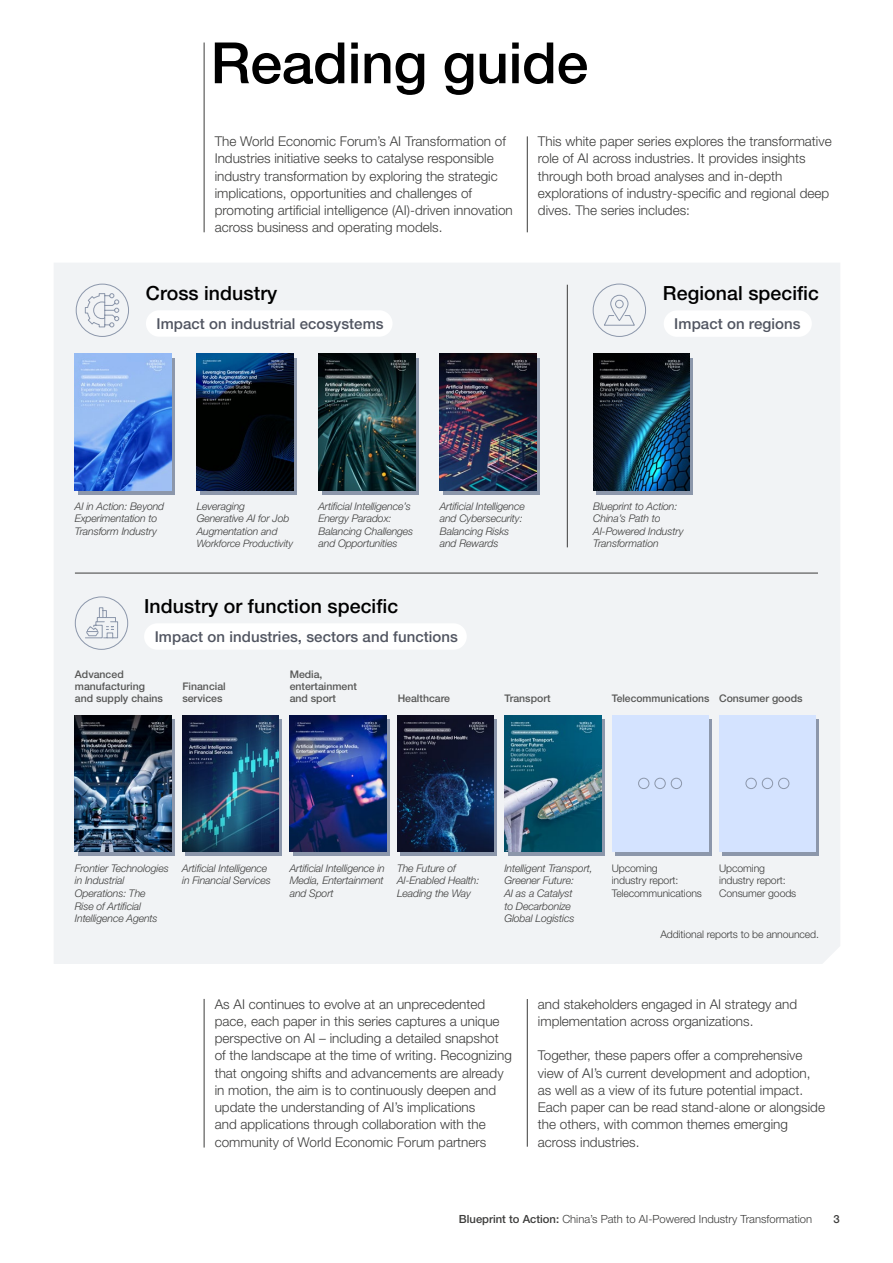
<style>
.page{position:relative;width:893px;height:1263px;background:#fff}
.page>*{position:absolute;margin:0;border:0;box-sizing:border-box;transform-origin:0 0}
.t1{font:500 57px "Helvetica Neue LT Pro";letter-spacing:-.005em;color:#000}
.t2{font:500 19.5px "Helvetica Neue LT Pro";letter-spacing:.005em;color:#000}
.t3{font:500 15px "Helvetica Neue LT Pro";letter-spacing:.005em;color:#515561}
.t4{font:300 13.5px/17.2px "Helvetica Neue LT Pro";color:#3c3c3b}
.t5{font:300 11.25px "Helvetica Neue LT Pro";color:#3c3c3b}
.t6{font:500 11.25px "Helvetica Neue LT Pro";color:#3c3c3b}
.t7{font:italic 300 10.5px/12.6px "Helvetica Neue LT Pro";letter-spacing:-.01em;color:#3c3c3b}
.t8{font:500 10.5px/12px "Helvetica Neue LT Pro";color:#575756}
.t9{font:300 10.5px/12.6px "Helvetica Neue LT Pro";letter-spacing:-.01em;color:#3c3c3b}
.t10{font:italic 300 10.2px "Helvetica Neue LT Pro";letter-spacing:-.01em;color:#3c3c3b}
.s1{font-size:10.2px}
.s2{font-weight:500}
</style>
<div class="page">
<hr style="left:204px;top:43px;width:1px;height:189px;background:#3c3c3b">
<hr style="left:527px;top:136px;width:1px;height:96px;background:#3c3c3b">
<hr style="left:527px;top:999px;width:1px;height:148px;background:#3c3c3b">
<hr style="left:204px;top:999px;width:1px;height:148px;background:#3c3c3b">
<div style="left:54px;top:263px;width:786px;height:701px;background:#f1f3f5"></div>
<hr style="left:567px;top:285px;width:1px;height:262px;background:#3c3c3b">
<hr style="left:75px;top:573px;width:743px;height:1px;background:#3c3c3b">
<div style="left:78px;top:719px;width:97px;height:137px;background:#8c97ab"></div>
<img style="left:75px;top:715px;width:97px;height:136px">
<div style="left:186px;top:719px;width:96px;height:137px;background:#8c97ab"></div>
<img style="left:182px;top:715px;width:97px;height:136px">
<div style="left:400px;top:719px;width:97px;height:137px;background:#8c97ab"></div>
<img style="left:397px;top:715px;width:97px;height:136px">
<svg style="left:200px;top:358px;width:97px;height:136px"></svg>
<img style="left:197px;top:354px;width:96px;height:136px">
<svg style="left:322px;top:358px;width:96px;height:136px"></svg>
<img style="left:318px;top:354px;width:97px;height:136px">
<svg style="left:443px;top:358px;width:97px;height:136px"></svg>
<img style="left:440px;top:354px;width:96px;height:136px">
<svg style="left:78px;top:358px;width:97px;height:136px"></svg>
<img style="left:75px;top:354px;width:97px;height:136px">
<svg style="left:508px;top:719px;width:96px;height:137px"></svg>
<img style="left:504px;top:715px;width:97px;height:136px">
<div style="left:76px;top:284px;width:53px;height:53px;border:1px solid #8c97ab;border-radius:50%"></div>
<svg style="left:85px;top:293px;width:35px;height:35px"></svg>
<div style="left:146px;top:310px;width:247px;height:27px;background:#fff;border-radius:13px"></div>
<div style="left:75px;top:596px;width:53px;height:54px;border:1px solid #8c97ab;border-radius:50%"></div>
<svg style="left:85px;top:607px;width:33px;height:32px"></svg>
<div style="left:144px;top:623px;width:323px;height:27px;background:#fff;border-radius:13px"></div>
<svg style="left:597px;top:358px;width:96px;height:136px"></svg>
<img style="left:593px;top:354px;width:97px;height:136px">
<div style="left:593px;top:284px;width:53px;height:53px;border:1px solid #8c97ab;border-radius:50%"></div>
<svg style="left:603px;top:294px;width:32px;height:32px"></svg>
<div style="left:664px;top:310px;width:148px;height:27px;background:#fff;border-radius:13px"></div>
<div style="left:722px;top:719px;width:97px;height:137px;background:#8c97ab"></div>
<div style="left:719px;top:715px;width:97px;height:136px;background:#d4e3ff"></div>
<div style="left:746px;top:778px;width:11px;height:11px;border:1px solid #8c97ab;border-radius:50%"></div>
<div style="left:762px;top:778px;width:11px;height:11px;border:1px solid #8c97ab;border-radius:50%"></div>
<div style="left:778px;top:778px;width:11px;height:11px;border:1px solid #8c97ab;border-radius:50%"></div>
<svg style="left:615px;top:719px;width:97px;height:137px"></svg>
<div style="left:612px;top:715px;width:96px;height:136px;background:#d4e3ff"></div>
<div style="left:638px;top:778px;width:11px;height:11px;border:1px solid #8c97ab;border-radius:50%"></div>
<div style="left:654px;top:778px;width:12px;height:11px;border:1px solid #8c97ab;border-radius:50%"></div>
<div style="left:671px;top:778px;width:11px;height:11px;border:1px solid #8c97ab;border-radius:50%"></div>
<svg style="left:293px;top:719px;width:97px;height:137px"></svg>
<img style="left:290px;top:715px;width:96px;height:136px">
<h1 class="t1" style="left:210px;top:29px;width:379px">Reading guide</h1>
<p class="t4" style="left:215px;top:132px;width:300px">The World Economic Forum’s AI Transformation of Industries initiative seeks to catalyse responsible industry transformation by exploring the strategic implications, opportunities and challenges of promoting artificial intelligence (AI)-driven innovation across business and operating models.</p>
<p class="t4" style="left:538px;top:132px;width:295px">This white paper series explores the transformative role of AI across industries. It provides insights through both broad analyses and in-depth explorations of industry-specific and regional deep dives. The series includes:</p>
<h2 class="t2" style="left:146px;top:281px;width:133px">Cross industry</h2>
<p class="t3" style="left:157px;top:314px;width:229px">Impact on industrial ecosystems</p>
<h2 class="t2" style="left:663px;top:281px;width:158px">Regional specific</h2>
<p class="t3" style="left:674px;top:315px;width:128px">Impact on regions</p>
<p class="t7" style="left:75px;top:499px;width:91px">AI in Action: Beyond<br>Experimentation to<br>Transform Industry</p>
<p class="t7" style="left:593px;top:499px;width:92px">Blueprint to Action:<br>China’s Path to<br>AI-Powered Industry<br>Transformation</p>
<p class="t7" style="left:197px;top:499px;width:94px">Leveraging<br>Generative AI for Job<br>Augmentation <span class="s1">and</span></p>
<p class="t10" style="left:197px;top:537px;width:98px">Workforce Productivity</p>
<p class="t7" style="left:318px;top:499px;width:96px">Artificial Intelligence’s<br>Energy Paradox:<br>Balancing Challenges and Opportunities</p>
<p class="t7" style="left:440px;top:499px;width:87px">Artificial Intelligence and Cybersecurity:<br>Balancing Risks and Rewards</p>
<h2 class="t2" style="left:144px;top:594px;width:256px">Industry or function specific</h2>
<p class="t3" style="left:155px;top:627px;width:305px">Impact on industries, sectors and functions</p>
<p class="t8" style="left:75px;top:669px;width:90px">Advanced manufacturing and supply chains</p>
<p class="t8" style="left:182px;top:681px;width:45px">Financial services</p>
<p class="t8" style="left:290px;top:669px;width:69px">Media, entertainment and sport</p>
<p class="t8" style="left:398px;top:693px;width:54px">Healthcare</p>
<p class="t8" style="left:504px;top:693px;width:48px">Transport</p>
<p class="t8" style="left:612px;top:693px;width:192px">Telecommunications Consumer goods</p>
<p class="t7" style="left:75px;top:862px;width:95px">Frontier Technologies in Industrial<br>Operations: The<br>Rise of Artificial<br>Intelligence Agents</p>
<p class="t7" style="left:290px;top:862px;width:97px;text-align:justify">Artificial Intelligence in Media, Entertainment and Sport</p>
<p class="t7" style="left:397px;top:862px;width:84px">The Future of<br>AI-Enabled Health:<br>Leading the Way</p>
<p class="t7" style="left:504px;top:862px;width:90px">Intelligent Transport,<br>Greener Future:<br>AI as a Catalyst<br>to Decarbonize<br>Global Logistics</p>
<p class="t9" style="left:612px;top:861px;width:92px">Upcoming<br>industry report:<br>Telecommunications</p>
<p class="t9" style="left:719px;top:861px;width:79px">Upcoming industry report:<br>Consumer goods</p>
<p class="t7" style="left:182px;top:862px;width:90px">Artificial Intelligence in Financial Services</p>
<p class="t9" style="left:660px;top:928px;width:160px">Additional reports to be announced.</p>
<p class="t4" style="left:215px;top:995px;width:299px">As AI continues to evolve at an unprecedented pace, each paper in this series captures a unique perspective on AI – including a detailed snapshot of the landscape at the time of writing. Recognizing that ongoing shifts and advancements are already in motion, the aim is to continuously deepen and update the understanding of AI’s implications<br>and applications through collaboration with the community of World Economic Forum partners</p>
<p class="t4" style="left:538px;top:995px;width:261px">and stakeholders engaged in AI strategy and implementation across organizations.</p>
<p class="t4" style="left:538px;top:1047px;width:289px">Together, these papers offer a comprehensive view of AI’s current development and adoption, as well as a view of its future potential impact.<br>Each paper can be read stand-alone or alongside the others, with common themes emerging across industries.</p>
<p class="t5" style="left:459px;top:1212px;width:355px"><span class="s2">Blueprint to Action:</span> China’s Path to AI-Powered Industry Transformation</p>
<p class="t6" style="left:834px;top:1212px;width:8px">3</p>
</div>
